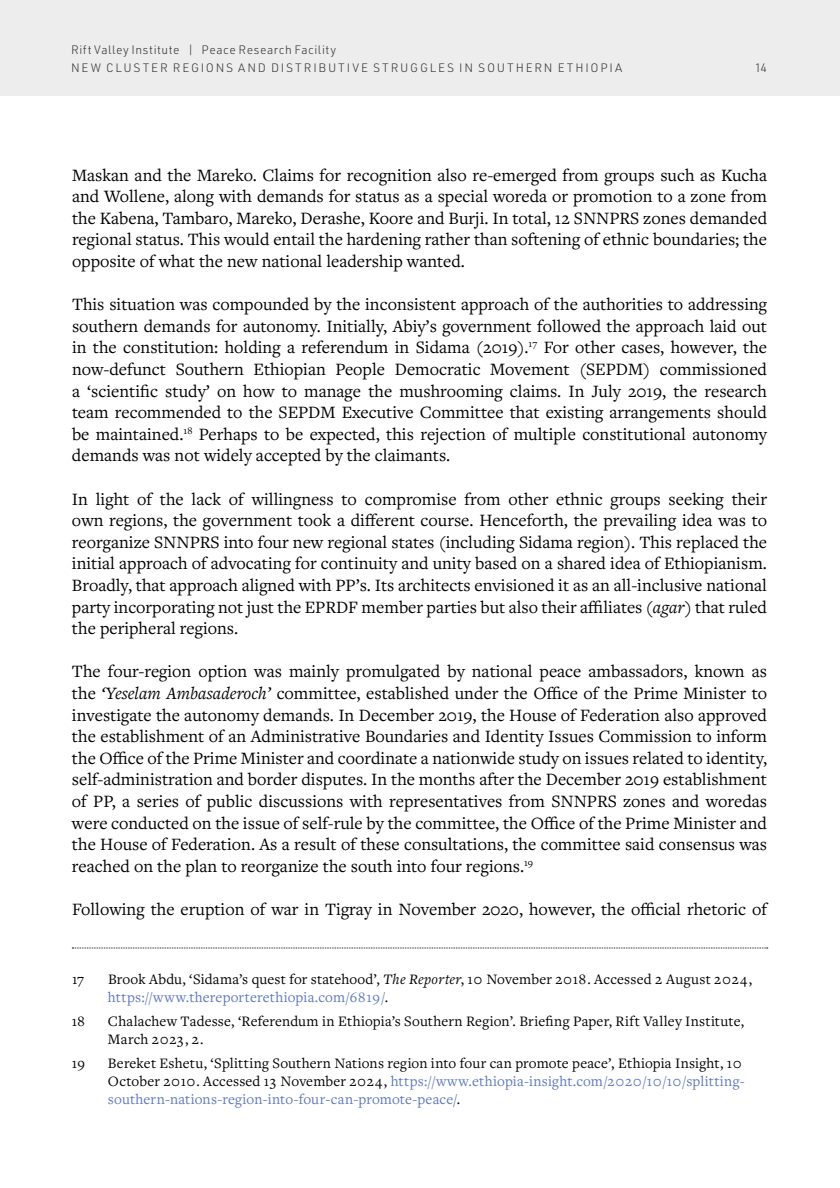
<style>
.page{position:relative;width:840px;height:1188px;background:#fff}
.page>*{position:absolute;margin:0;border:0;box-sizing:border-box;transform-origin:0 0}
.t1{font:18px/21.6px "Freight Text Pro";color:#000;text-align:justify}
.t2{font:15px/18px "Freight Text Pro";letter-spacing:.015em;color:#000}
.t3{font:300 12px/18px "URWDIN";letter-spacing:.14em;color:#383839}
.s1{font-style:italic}
.s2{color:#5f78bb}
</style>
<div class="page">
<div style="left:0;top:0;width:840px;height:96px;background:#ededee"></div>
<svg style="left:72px;top:948px;width:696px;height:1px"></svg>
<p class="t3" style="left:71px;top:40px;width:553px">Rift Valley Institute | Peace Research Facility<br>NEW CLUSTER REGIONS AND DISTRIBUTIVE STRUGGLES IN SOUTHERN ETHIOPIA</p>
<p class="t3" style="left:756px;top:58px;width:12px">14</p>
<p class="t1" style="left:72px;top:163px;width:697px">Maskan and the Mareko. Claims for recognition also re-emerged from groups such as Kucha and Wollene, along with demands for status as a special woreda or promotion to a zone from the Kabena, Tambaro, Mareko, Derashe, Koore and Burji. In total, 12 SNNPRS zones demanded regional status. This would entail the hardening rather than softening of ethnic boundaries; the opposite of what the new national leadership wanted.</p>
<p class="t1" style="left:72px;top:293px;width:697px">This situation was compounded by the inconsistent approach of the authorities to addressing southern demands for autonomy. Initially, Abiy’s government followed the approach laid out in the constitution: holding a referendum in Sidama (2019).<sup>17</sup> For other cases, however, the now-defunct Southern Ethiopian People Democratic Movement (SEPDM) commissioned a ‘scientific study’ on how to manage the mushrooming claims. In July 2019, the research team recommended to the SEPDM Executive Committee that existing arrangements should be maintained.<sup>18</sup> Perhaps to be expected, this rejection of multiple constitutional autonomy demands was not widely accepted by the claimants.</p>
<p class="t1" style="left:72px;top:487px;width:697px">In light of the lack of willingness to compromise from other ethnic groups seeking their own regions, the government took a different course. Henceforth, the prevailing idea was to reorganize SNNPRS into four new regional states (including Sidama region). This replaced the initial approach of advocating for continuity and unity based on a shared idea of Ethiopianism.<br>Broadly, that approach aligned with PP’s. Its architects envisioned it as an all-inclusive national party incorporating not just the EPRDF member parties but also their affiliates (<span class="s1">agar</span>) that ruled the peripheral regions.</p>
<p class="t1" style="left:72px;top:660px;width:697px">The four-region option was mainly promulgated by national peace ambassadors, known as the <span class="s1">‘Yeselam Ambasaderoch’</span> committee, established under the Office of the Prime Minister to investigate the autonomy demands. In December 2019, the House of Federation also approved the establishment of an Administrative Boundaries and Identity Issues Commission to inform the Office of the Prime Minister and coordinate a nationwide study on issues related to identity, self-administration and border disputes. In the months after the December 2019 establishment of PP, a series of public discussions with representatives from SNNPRS zones and woredas were conducted on the issue of self-rule by the committee, the Office of the Prime Minister and the House of Federation. As a result of these consultations, the committee said consensus was reached on the plan to reorganize the south into four regions.<sup>19</sup></p>
<p class="t1" style="left:72px;top:898px;width:697px">Following the eruption of war in Tigray in November 2020, however, the official rhetoric of</p>
<p class="t2" style="left:72px;top:970px;width:14px">17</p>
<p class="t2" style="left:108px;top:970px;width:646px">Brook Abdu, ‘Sidama’s quest for statehood’, <span class="s1">The Reporter</span>, 10 November 2018. Accessed 2 August 2024, <span class="s2">https://www.thereporterethiopia.com/6819/</span>.</p>
<p class="t2" style="left:72px;top:1012px;width:14px">18</p>
<p class="t2" style="left:108px;top:1012px;width:638px">Chalachew Tadesse, ‘Referendum in Ethiopia’s Southern Region’. Briefing Paper, Rift Valley Institute,<br>March 2023, 2.</p>
<p class="t2" style="left:72px;top:1054px;width:14px">19</p>
<p class="t2" style="left:108px;top:1054px;width:638px">Bereket Eshetu, ‘Splitting Southern Nations region into four can promote peace’, Ethiopia Insight, 10<br>October 2010. Accessed 13 November 2024, <span class="s2">https://www.ethiopia-insight.com/2020/10/10/splitting&shy;southern-nations-region-into-four-can-promote-peace/</span>.</p>
</div>
